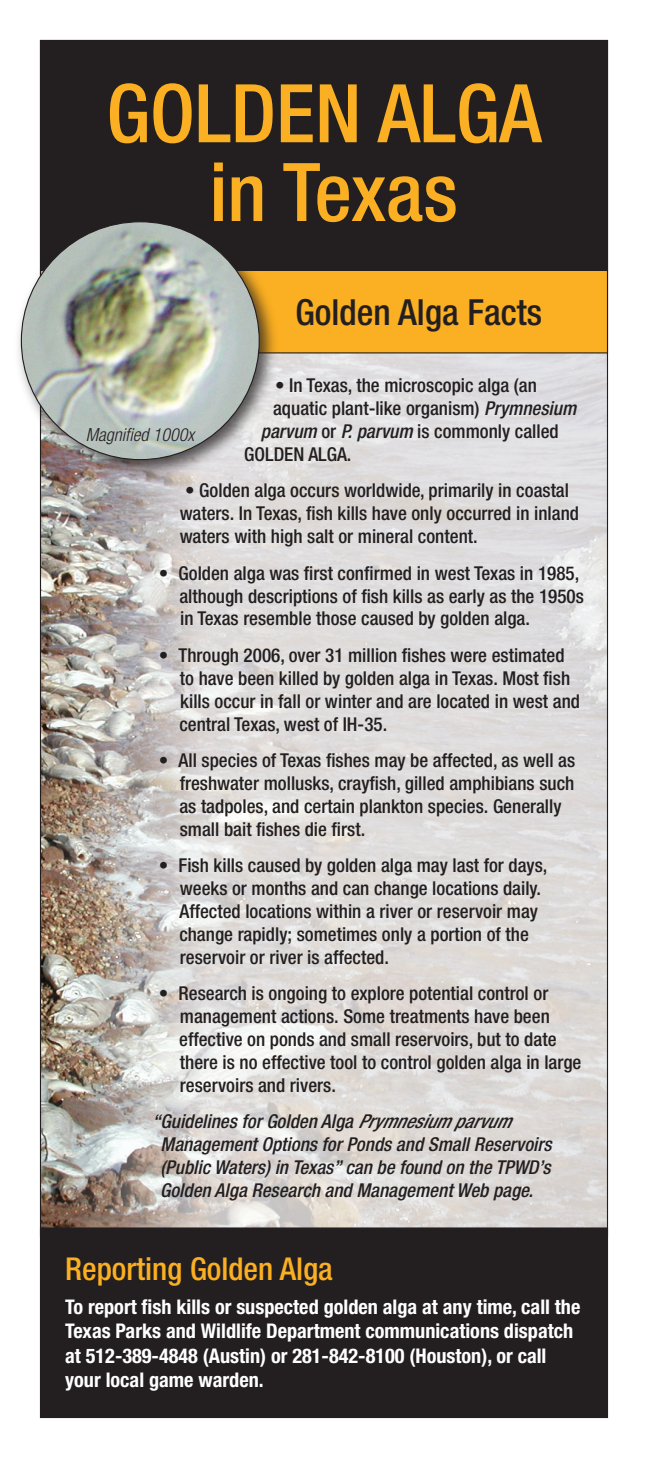
<style>
.page{position:relative;width:648px;height:1458px;background:#fff}
.page>*{position:absolute;margin:0;border:0;box-sizing:border-box;transform-origin:0 0}
.t1{font:500 condensed 81px "Helvetica Neue";color:#fbaf22}
.Subhead{font:500 condensed 36px "Helvetica Neue";color:#231f20}
.Subhead-2{font:500 condensed 31.5px "Helvetica Neue";color:#fbaf22}
.t2{font:700 condensed 20.25px/24.3px "Helvetica Neue";color:#fff}
.bullet{font:500 condensed 19.12px/22.9px "Helvetica Neue";color:#231f20}
.bullet-2{font:italic 500 condensed 19.12px/22.9px "Helvetica Neue";color:#231f20}
.bullet-3{font:italic 300 condensed 18px "Helvetica Neue";color:#231f20}
.s1{font-style:italic}
</style>
<div class="page">
<img style="left:42px;top:353px;width:564px;height:874px">
<div style="left:40px;top:40px;width:568px;height:313px;background:#fbaf22"></div>
<div style="left:40px;top:1228px;width:568px;height:190px;background:#231f20"></div>
<div style="left:40px;top:1227px;width:568px;height:191px;border:1px solid #231f20"></div>
<div style="left:40px;top:40px;width:568px;height:231px;background:#231f20"></div>
<div style="left:13px;top:214px;width:266px;height:265px;background:#231f20;opacity:.75"></div>
<img style="left:21px;top:222px;width:238px;height:238px;border-radius:50%">
<p class="t1" style="left:107px;top:65px;width:392px">Golden Alga</p>
<p class="t1" style="left:209px;top:144px;width:250px">in Texas</p>
<p class="Subhead" style="left:295px;top:291px;width:248px">Golden Alga Facts</p>
<p class="bullet" style="left:275px;top:374px;width:263px">• In Texas, the microscopic alga (an</p>
<p class="bullet" style="left:273px;top:397px;width:305px">aquatic plant-like organism) <span class="s1">Prymnesium</span></p>
<p class="bullet" style="left:261px;top:420px;width:299px"><span class="s1">parvum</span> or <span class="s1">P. parvum</span> is commonly called</p>
<p class="bullet" style="left:244px;top:443px;width:109px">golden alga.</p>
<p class="bullet" style="left:180px;top:479px;width:401px">• Golden alga occurs worldwide, primarily in coastal waters. In Texas, fish kills have only occurred in inland waters with high salt or mineral content.</p>
<p class="bullet" style="left:179px;top:561px;width:406px;text-indent:-20px">• Golden alga was first confirmed in west Texas in 1985, although descriptions of fish kills as early as the 1950s in Texas resemble those caused by golden alga.</p>
<p class="bullet" style="left:179px;top:643px;width:402px;text-indent:-20px">• Through 2006, over 31 million fishes were estimated to have been killed by golden alga in Texas. Most fish kills occur in fall or winter and are located in west and central Texas, west of IH-35.</p>
<p class="bullet" style="left:179px;top:748px;width:397px;text-indent:-20px">• All species of Texas fishes may be affected, as well as freshwater mollusks, crayfish, gilled amphibians such as tadpoles, and certain plankton species. Generally small bait fishes die first.</p>
<p class="bullet" style="left:179px;top:854px;width:370px;text-indent:-20px">• Fish kills caused by golden alga may last for days, weeks or months and can change locations daily.<br>Affected locations within a river or reservoir may change rapidly; sometimes only a portion of the reservoir or river is affected.</p>
<p class="bullet" style="left:179px;top:982px;width:404px;text-indent:-20px">• Research is ongoing to explore potential control or management actions. Some treatments have been effective on ponds and small reservoirs, but to date there is no effective tool to control golden alga in large reservoirs and rivers.</p>
<p class="bullet-2" style="left:160px;top:1110px;width:393px;text-indent:-8px">“Guidelines for Golden Alga Prymnesium parvum Management Options for Ponds and Small Reservoirs (Public Waters) in Texas” can be found on the TPWD’s Golden Alga Research and Management Web page.</p>
<p class="bullet-3" style="left:86px;top:424px;width:110px">Magnified 1000x</p>
<p class="Subhead-2" style="left:65px;top:1250px;width:269px">Reporting Golden Alga</p>
<p class="t2" style="left:65px;top:1295px;width:517px">To report fish kills or suspected golden alga at any time, call the Texas Parks and Wildlife Department communications dispatch at 512-389-4848 (Austin) or 281-842-8100 (Houston), or call your local game warden.</p>
</div>
